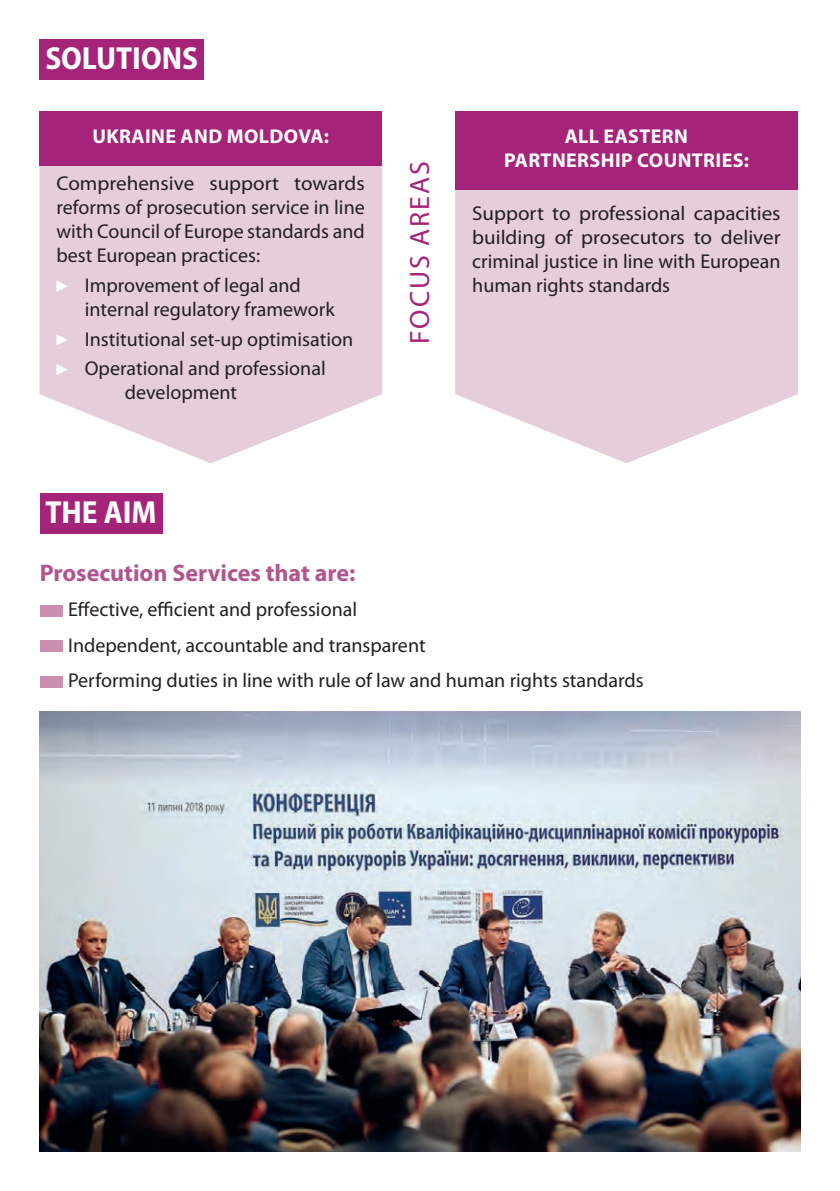
<style>
.page{position:relative;width:840px;height:1191px;background:#fff}
.page>*{position:absolute;margin:0;border:0;box-sizing:border-box;transform-origin:0 0}
.t1{font:700 semi-condensed 32px "Myriad Pro";color:#fff}
.t2{font:28px "Myriad Pro";letter-spacing:.07em;color:#a5247a}
.t3{font:700 24px "Myriad Pro";color:#b2548e}
.t4{font:20px/35.4px "Myriad Pro";color:#231f20}
.t5{font:20px/24px "Myriad Pro";color:#231f20;text-align:justify;scale:1.05 1}
.t6{font:700 20px/24px "Myriad Pro";letter-spacing:.02em;color:#fff;text-align:center}
</style>
<div class="page">
<div style="left:40px;top:40px;width:164px;height:40px;background:#a5247a"></div>
<img style="left:40px;top:711px;width:759px;height:440px">
<div style="left:40px;top:493px;width:122px;height:41px;background:#a5247a"></div>
<div style="left:40px;top:605px;width:22px;height:11px;background:#c98eb0"></div>
<div style="left:40px;top:640px;width:22px;height:12px;background:#c98eb0"></div>
<div style="left:40px;top:676px;width:22px;height:11px;background:#c98eb0"></div>
<svg style="left:39px;top:165px;width:343px;height:298px;background:#e8d2df"></svg>
<div style="left:39px;top:111px;width:343px;height:54px;background:#a5247a"></div>
<svg style="left:56px;top:280px;width:12px;height:12px"></svg>
<svg style="left:56px;top:334px;width:12px;height:11px"></svg>
<svg style="left:56px;top:364px;width:12px;height:11px"></svg>
<svg style="left:455px;top:189px;width:342px;height:274px;background:#e8d2e0"></svg>
<div style="left:455px;top:111px;width:342px;height:78px;background:#a5247a"></div>
<hr style="left:0;top:879px;width:1px;height:312px;background:#abbec9">
<svg style="left:0;top:880px;width:1px;height:308px"></svg>
<h1 class="t1" style="left:45px;top:41px;width:154px">SOLUTIONS</h1>
<p class="t6" style="left:92px;top:125px;width:238px">UKRAINE AND MOLDOVA:</p>
<p class="t5" style="left:56px;top:172px;width:295px">Comprehensive support towards reforms of prosecution service in line with Council of Europe standards and best European practices:</p>
<p class="t4" style="left:85px;top:273px;width:251px;line-height:24px">Improvement of legal and internal regulatory framework</p>
<p class="t4" style="left:85px;top:324px;width:270px;line-height:29.6px">Institutional set-up optimisation<br>Operational and professional</p>
<p class="t4" style="left:125px;top:375px;width:114px">development</p>
<h1 class="t1" style="left:45px;top:494px;width:113px">THE AIM</h1>
<h2 class="t2" style="left:404px;top:344px;width:184px;rotate:-90deg">FOCUS AREAS</h2>
<p class="t6" style="left:503px;top:125px;width:246px">ALL EASTERN<br>PARTNERSHIP COUNTRIES:</p>
<p class="t5" style="left:472px;top:201px;width:295px">Support to professional capacities building of prosecutors to deliver criminal justice in line with European human rights standards</p>
<p class="t3" style="left:40px;top:559px;width:317px">Prosecution Services that are:</p>
<p class="t4" style="left:68px;top:592px;width:577px">Effective, efficient and professional<br>Independent, accountable and transparent<br>Performing duties in line with rule of law and human rights standards</p>
</div>
